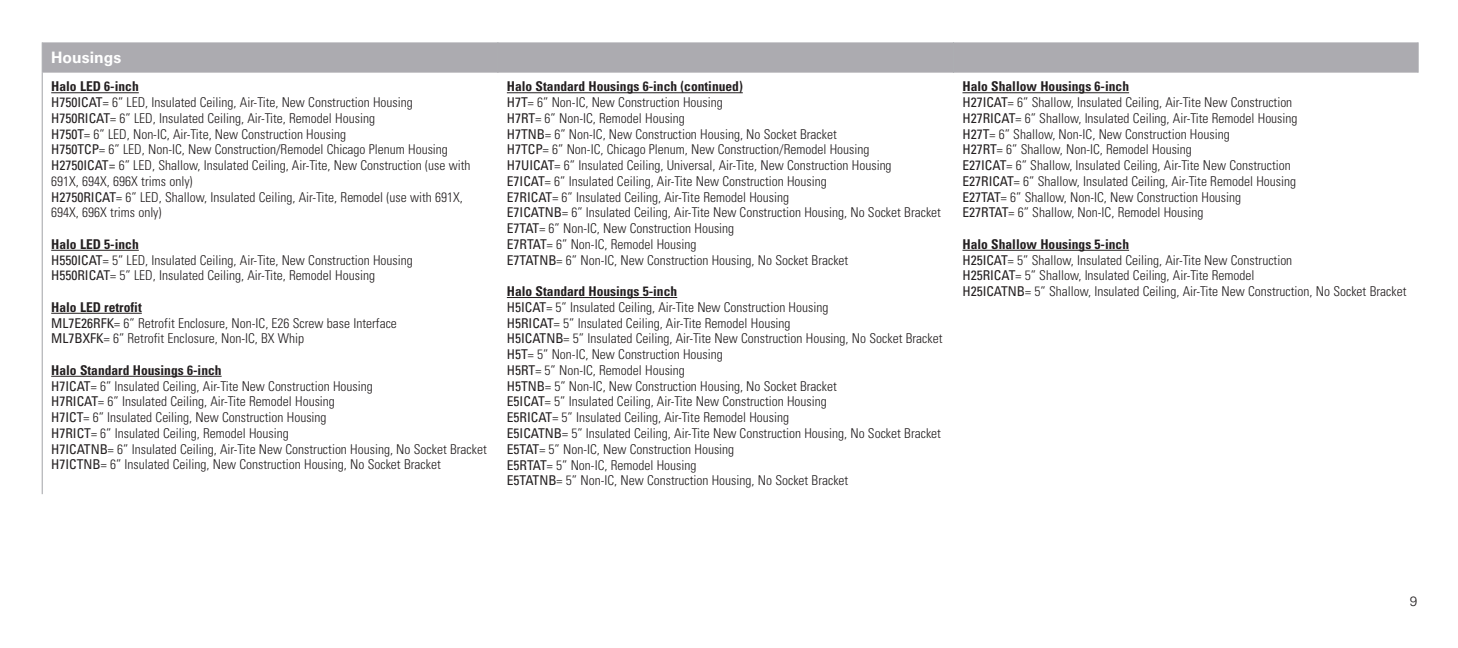
<style>
.page{position:relative;width:1458px;height:648px;background:#fff}
.page>*{position:absolute;margin:0;border:0;box-sizing:border-box;transform-origin:0 0}
.t1{font:700 15.75px "Univers LT Std";color:#fff}
.t2{font:300 condensed 13.5px/15.8px "Univers LT Std";color:#231f20}
.t3{font:300 13.5px "Univers LT Std";color:#231f20}
.s1{font-weight:700}
.s2{font-weight:400}
</style>
<div class="page">
<div style="left:43px;top:42px;width:1375px;height:31px;background:#acabb0"></div>
<hr style="left:42px;top:42px;width:1px;height:31px;background:#acadb1">
<hr style="left:497px;top:42px;width:1px;height:31px;background:#acadb1">
<hr style="left:953px;top:42px;width:1px;height:31px;background:#acadb1">
<hr style="left:1418px;top:42px;width:1px;height:31px;background:#acadb1">
<hr style="left:42px;top:73px;width:1px;height:421px;background:#acadb1">
<hr style="left:51px;top:92px;width:88px;height:1px;background:#231f20">
<hr style="left:51px;top:250px;width:88px;height:1px;background:#231f20">
<hr style="left:51px;top:313px;width:91px;height:1px;background:#231f20">
<hr style="left:51px;top:376px;width:171px;height:1px;background:#231f20">
<hr style="left:507px;top:92px;width:236px;height:1px;background:#231f20">
<hr style="left:507px;top:297px;width:170px;height:1px;background:#231f20">
<hr style="left:962px;top:92px;width:167px;height:1px;background:#231f20">
<hr style="left:962px;top:250px;width:167px;height:1px;background:#231f20">
<p class="t1" style="left:51px;top:48px;width:71px">Housings</p>
<p class="t2" style="left:51px;top:79px;width:421px"><span class="s1">Halo LED 6-inch<br></span><span class="s2">H750ICAT</span>= 6” LED, Insulated Ceiling, Air-Tite, New Construction Housing <span class="s2">H750RICAT</span>= 6” LED, Insulated Ceiling, Air-Tite, Remodel Housing<br><span class="s2">H750T</span>= 6” LED, Non-IC, Air-Tite, New Construction Housing<br><span class="s2">H750TCP</span>= 6” LED, Non-IC, New Construction/Remodel Chicago Plenum Housing <span class="s2">H2750ICAT=</span> 6” LED, Shallow, Insulated Ceiling, Air-Tite, New Construction (use with 691X, 694X, 696X trims only)<br><span class="s2">H2750RICAT</span>= 6” LED, Shallow, Insulated Ceiling, Air-Tite, Remodel (use with 691X, 694X, 696X trims only)</p>
<p class="t2" style="left:51px;top:236px;width:363px"><span class="s1">Halo LED 5-inch<br></span><span class="s2">H550ICAT</span>= 5” LED, Insulated Ceiling, Air-Tite, New Construction Housing<br><span class="s2">H550RICAT</span>= 5” LED, Insulated Ceiling, Air-Tite, Remodel Housing</p>
<p class="t2" style="left:51px;top:299px;width:347px"><span class="s1">Halo LED retrofit<br></span><span class="s2">ML7E26RFK</span>= 6” Retrofit Enclosure, Non-IC, E26 Screw base Interface<br><span class="s2">ML7BXFK</span>= 6” Retrofit Enclosure, Non-IC, BX Whip</p>
<p class="t2" style="left:51px;top:362px;width:437px"><span class="s1">Halo Standard Housings 6-inch<br></span><span class="s2">H7ICAT</span>= 6” Insulated Ceiling, Air-Tite New Construction Housing<br><span class="s2">H7RICAT</span>= 6” Insulated Ceiling, Air-Tite Remodel Housing<br><span class="s2">H7ICT</span>= 6” Insulated Ceiling, New Construction Housing<br><span class="s2">H7RICT</span>= 6” Insulated Ceiling, Remodel Housing<br><span class="s2">H7ICATNB</span>= 6” Insulated Ceiling, Air-Tite New Construction Housing, No Socket Bracket <span class="s2">H7ICTNB</span>= 6” Insulated Ceiling, New Construction Housing, No Socket Bracket</p>
<p class="t2" style="left:507px;top:79px;width:436px"><span class="s1">Halo Standard Housings 6-inch (continued)<br></span><span class="s2">H7T</span>= 6” Non-IC, New Construction Housing<br><span class="s2">H7RT</span>= 6” Non-IC, Remodel Housing<br><span class="s2">H7TNB</span>= 6” Non-IC, New Construction Housing, No Socket Bracket<br><span class="s2">H7TCP</span>= 6” Non-IC, Chicago Plenum, New Construction/Remodel Housing<br><span class="s2">H7UICAT</span>= 6” Insulated Ceiling, Universal, Air-Tite, New Construction Housing<br><span class="s2">E7ICAT</span>= 6” Insulated Ceiling, Air-Tite New Construction Housing<br><span class="s2">E7RICAT</span>= 6” Insulated Ceiling, Air-Tite Remodel Housing<br><span class="s2">E7ICATNB</span>= 6” Insulated Ceiling, Air-Tite New Construction Housing, No Socket Bracket <span class="s2">E7TAT</span>= 6” Non-IC, New Construction Housing<br><span class="s2">E7RTAT</span>= 6” Non-IC, Remodel Housing<br><span class="s2">E7TATNB</span>= 6” Non-IC, New Construction Housing, No Socket Bracket</p>
<p class="t2" style="left:507px;top:284px;width:437px"><span class="s1">Halo Standard Housings 5-inch<br></span><span class="s2">H5ICAT</span>= 5” Insulated Ceiling, Air-Tite New Construction Housing<br><span class="s2">H5RICAT</span>= 5” Insulated Ceiling, Air-Tite Remodel Housing<br><span class="s2">H5ICATNB</span>= 5” Insulated Ceiling, Air-Tite New Construction Housing, No Socket Bracket <span class="s2">H5T</span>= 5” Non-IC, New Construction Housing<br><span class="s2">H5RT</span>= 5” Non-IC, Remodel Housing<br><span class="s2">H5TNB</span>= 5” Non-IC, New Construction Housing, No Socket Bracket<br><span class="s2">E5ICAT</span>= 5” Insulated Ceiling, Air-Tite New Construction Housing<br><span class="s2">E5RICAT</span>= 5” Insulated Ceiling, Air-Tite Remodel Housing<br><span class="s2">E5ICATNB</span>= 5” Insulated Ceiling, Air-Tite New Construction Housing, No Socket Bracket <span class="s2">E5TAT</span>= 5” Non-IC, New Construction Housing<br><span class="s2">E5RTAT</span>= 5” Non-IC, Remodel Housing<br><span class="s2">E5TATNB</span>= 5” Non-IC, New Construction Housing, No Socket Bracket</p>
<p class="t2" style="left:962px;top:79px;width:337px"><span class="s1">Halo Shallow Housings 6-inch<br></span><span class="s2">H27ICAT</span>= 6” Shallow, Insulated Ceiling, Air-Tite New Construction <span class="s2">H27RICAT</span>= 6” Shallow, Insulated Ceiling, Air-Tite Remodel Housing <span class="s2">H27T</span>= 6” Shallow, Non-IC, New Construction Housing<br><span class="s2">H27RT</span>= 6” Shallow, Non-IC, Remodel Housing<br><span class="s2">E27ICAT</span>= 6” Shallow, Insulated Ceiling, Air-Tite New Construction <span class="s2">E27RICAT</span>= 6” Shallow, Insulated Ceiling, Air-Tite Remodel Housing <span class="s2">E27TAT</span>= 6” Shallow, Non-IC, New Construction Housing<br><span class="s2">E27RTAT</span>= 6” Shallow, Non-IC, Remodel Housing</p>
<p class="t2" style="left:962px;top:236px;width:445px"><span class="s1">Halo Shallow Housings 5-inch<br></span><span class="s2">H25ICAT</span>= 5” Shallow, Insulated Ceiling, Air-Tite New Construction<br><span class="s2">H25RICAT</span>= 5” Shallow, Insulated Ceiling, Air-Tite Remodel<br><span class="s2">H25ICATNB</span>= 5” Shallow, Insulated Ceiling, Air-Tite New Construction, No Socket Bracket</p>
<p class="t3" style="left:1410px;top:593px;width:9px">9</p>
</div>
